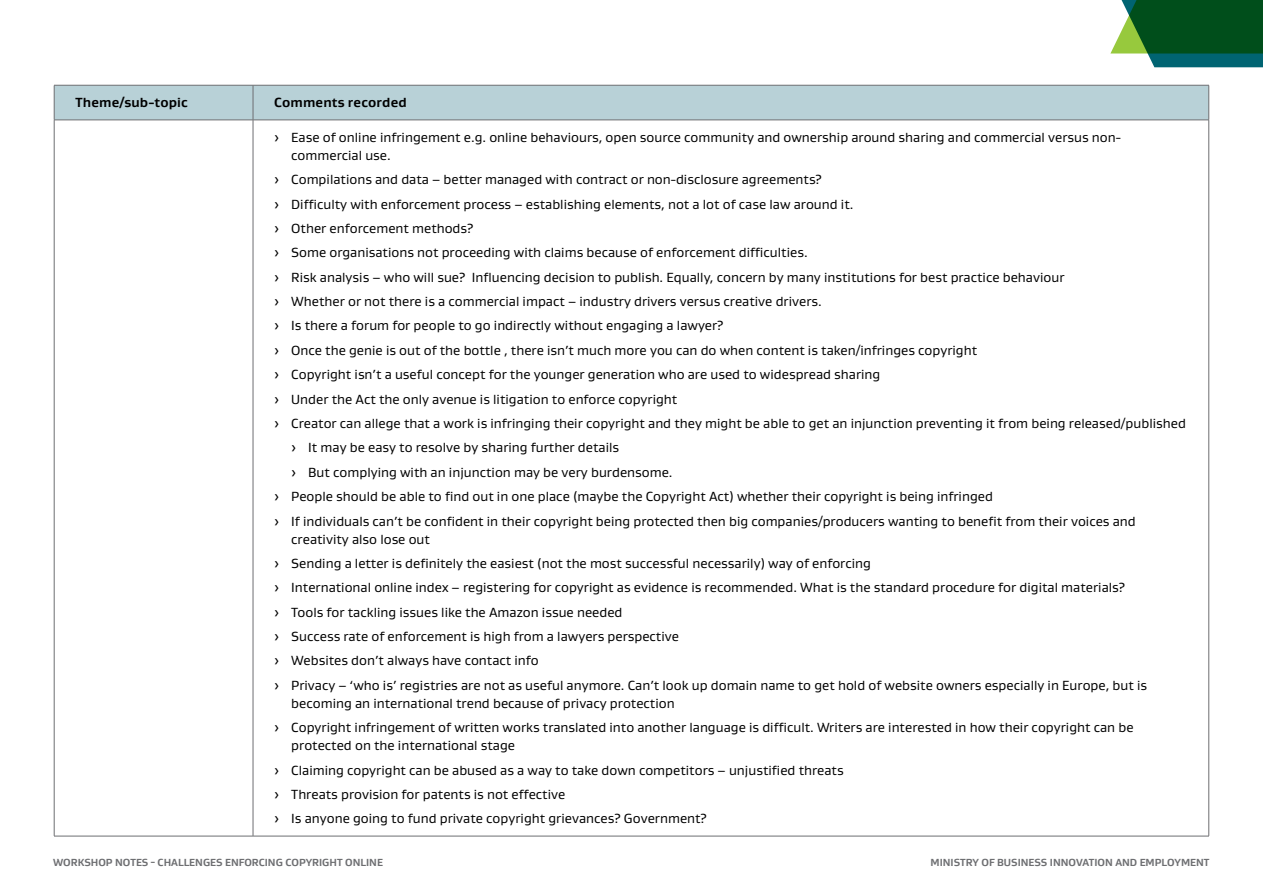
<style>
.page{position:relative;width:1263px;height:893px;background:#fff}
.page>*{position:absolute;margin:0;border:0;box-sizing:border-box;transform-origin:0 0}
.t1{font:13.5px/24.5px "Gustan";color:#000}
.t2{font:700 13.5px "Gustan";letter-spacing:.01em;color:#000}
.t3{font:700 10.5px "Gustan";color:#6d6e71}
</style>
<div class="page">
<svg style="left:1110px;top:0;width:153px;height:67px;background:#276e44"></svg>
<div style="left:55px;top:86px;width:1153px;height:34px;background:#b8d1d7"></div>
<hr style="left:54px;top:85px;width:199px;height:1px;background:#6d6e71">
<hr style="left:54px;top:85px;width:1px;height:35px;background:#6d6e71">
<hr style="left:253px;top:85px;width:956px;height:1px;background:#6d6e71">
<hr style="left:253px;top:85px;width:1px;height:35px;background:#6d6e71">
<hr style="left:1208px;top:85px;width:1px;height:35px;background:#6d6e71">
<hr style="left:54px;top:120px;width:199px;height:1px;background:#6d6e71">
<hr style="left:253px;top:120px;width:956px;height:1px;background:#6d6e71">
<hr style="left:54px;top:836px;width:199px;height:1px;background:#6d6e71">
<hr style="left:253px;top:836px;width:956px;height:1px;background:#6d6e71">
<hr style="left:54px;top:120px;width:1px;height:716px;background:#6d6e71">
<hr style="left:253px;top:120px;width:1px;height:716px;background:#6d6e71">
<hr style="left:1208px;top:120px;width:1px;height:716px;background:#6d6e71">
<p class="t2" style="left:75px;top:94px;width:114px">Theme/sub-topic</p>
<p class="t2" style="left:274px;top:94px;width:134px">Comments recorded</p>
<p class="t1" style="left:291px;top:128px;width:831px;line-height:18px;text-indent:-17px">› Ease of online infringement e.g. online behaviours, open source community and ownership around sharing and commercial versus non&shy;commercial use.</p>
<p class="t1" style="left:274px;top:167px;width:549px">› Compilations and data – better managed with contract or non-disclosure agreements?</p>
<p class="t1" style="left:274px;top:191px;width:581px">› Difficulty with enforcement process – establishing elements, not a lot of case law around it.</p>
<p class="t1" style="left:274px;top:216px;width:201px">› Other enforcement methods?</p>
<p class="t1" style="left:274px;top:240px;width:535px">› Some organisations not proceeding with claims because of enforcement difficulties.</p>
<p class="t1" style="left:274px;top:264px;width:792px">› Risk analysis – who will sue? Influencing decision to publish. Equally, concern by many institutions for best practice behaviour</p>
<p class="t1" style="left:274px;top:289px;width:549px">› Whether or not there is a commercial impact – industry drivers versus creative drivers.</p>
<p class="t1" style="left:274px;top:313px;width:451px">› Is there a forum for people to go indirectly without engaging a lawyer?</p>
<p class="t1" style="left:274px;top:338px;width:704px">› Once the genie is out of the bottle , there isn’t much more you can do when content is taken/infringes copyright</p>
<p class="t1" style="left:274px;top:362px;width:608px">› Copyright isn’t a useful concept for the younger generation who are used to widespread sharing</p>
<p class="t1" style="left:274px;top:386px;width:405px">› Under the Act the only avenue is litigation to enforce copyright</p>
<p class="t1" style="left:274px;top:411px;width:913px">› Creator can allege that a work is infringing their copyright and they might be able to get an injunction preventing it from being released/published</p>
<p class="t1" style="left:291px;top:435px;width:329px">› It may be easy to resolve by sharing further details</p>
<p class="t1" style="left:291px;top:460px;width:383px">› But complying with an injunction may be very burdensome.</p>
<p class="t1" style="left:274px;top:484px;width:720px">› People should be able to find out in one place (maybe the Copyright Act) whether their copyright is being infringed</p>
<p class="t1" style="left:274px;top:508px;width:863px">› If individuals can’t be confident in their copyright being protected then big companies/producers wanting to benefit from their voices and</p>
<p class="t1" style="left:274px;top:526px;width:874px;text-indent:17px">creativity also lose out<br>› Sending a letter is definitely the easiest (not the most successful necessarily) way of enforcing<br>› International online index – registering for copyright as evidence is recommended. What is the standard procedure for digital materials?<br>› Tools for tackling issues like the Amazon issue needed<br>› Success rate of enforcement is high from a lawyers perspective<br>› Websites don’t always have contact info<br>› Privacy – ‘who is’ registries are not as useful anymore. Can’t look up domain name to get hold of website owners especially in Europe, but is</p>
<p class="t1" style="left:274px;top:691px;width:861px;text-indent:17px">becoming an international trend because of privacy protection<br>› Copyright infringement of written works translated into another language is difficult. Writers are interested in how their copyright can be</p>
<p class="t1" style="left:274px;top:733px;width:571px;text-indent:17px">protected on the international stage<br>› Claiming copyright can be abused as a way to take down competitors – unjustified threats › Threats provision for patents is not effective<br>› Is anyone going to fund private copyright grievances? Government?</p>
<p class="t3" style="left:53px;top:855px;width:331px">WORKSHOP NOTES - CHALLENGES ENFORCING COPYRIGHT ONLINE</p>
<p class="t3" style="left:930px;top:855px;width:280px">MINISTRY OF BUSINESS INNOVATION AND EMPLOYMENT</p>
</div>
